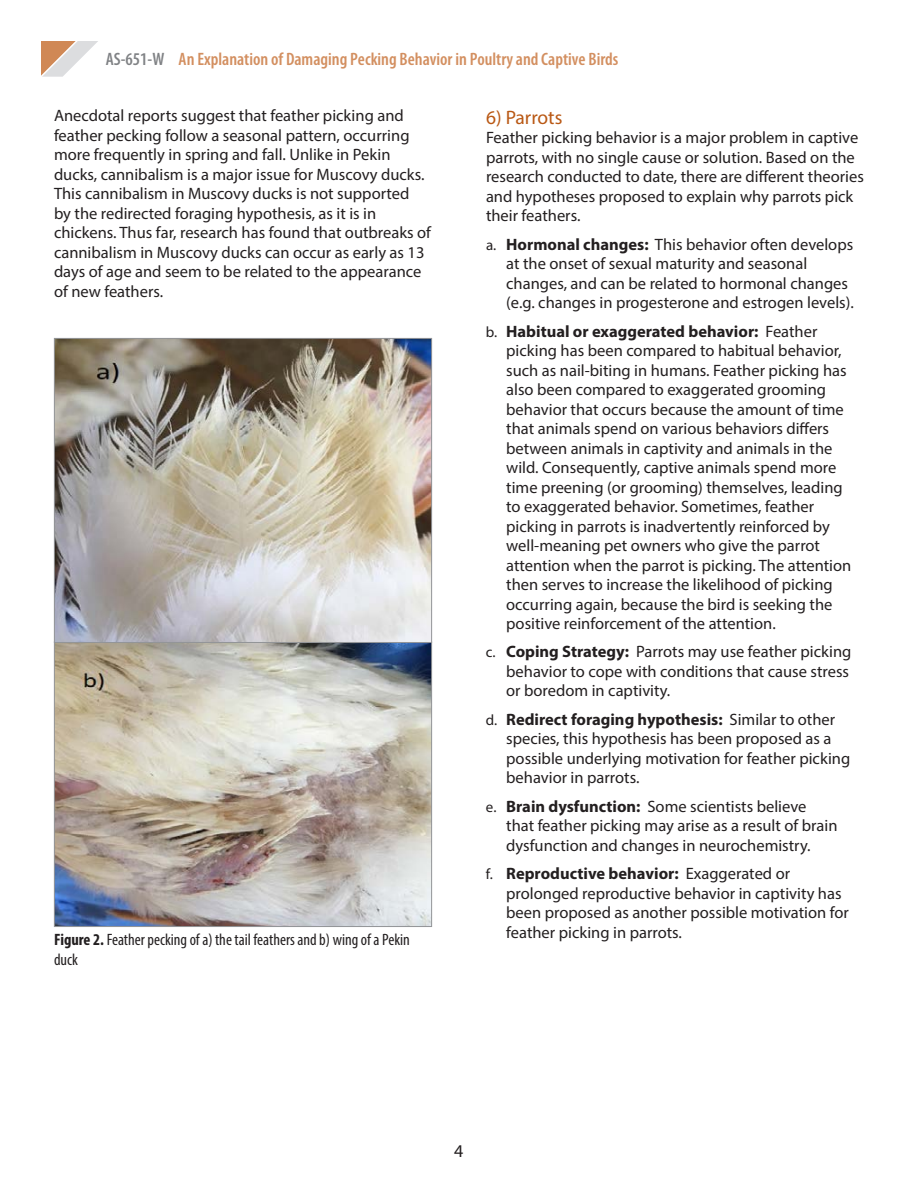
<style>
.page{position:relative;width:918px;height:1188px;background:#fff}
.page>*{position:absolute;margin:0;border:0;box-sizing:border-box;transform-origin:0 0}
.HEADING_2{font:19.5px "Myriad Pro";color:#b95814}
.t1{font:600 condensed 18px "Myriad Pro";color:#d38f60}
.t2{font:18px "Myriad Pro";color:#231f20}
.List_Paragraph{font:16.5px/19.5px "Myriad Pro";color:#231f20}
.t3{font:condensed 16.5px/19.5px "Myriad Pro";color:#231f20}
.s1{color:#808285}
.s2{font-size:15px}
.s3{font-weight:700}
</style>
<div class="page">
<svg style="left:41px;top:41px;width:57px;height:36px"></svg>
<img style="left:56px;top:644px;width:374px;height:281px">
<div style="left:54px;top:642px;width:378px;height:285px;border:1px solid #939598"></div>
<img style="left:56px;top:340px;width:374px;height:301px">
<div style="left:54px;top:338px;width:378px;height:305px;border:1px solid #939598"></div>
<p class="t1" style="left:106px;top:50px;width:514px"><span class="s1">AS-651-W</span> An Explanation of Damaging Pecking Behavior in Poultry and Captive Birds</p>
<p class="List_Paragraph" style="left:54px;top:106px;width:379px">Anecdotal reports suggest that feather picking and feather pecking follow a seasonal pattern, occurring more frequently in spring and fall. Unlike in Pekin ducks, cannibalism is a major issue for Muscovy ducks.<br>This cannibalism in Muscovy ducks is not supported<br>by the redirected foraging hypothesis, as it is in chickens. Thus far, research has found that outbreaks of cannibalism in Muscovy ducks can occur as early as 13 days of age and seem to be related to the appearance of new feathers.</p>
<p class="HEADING_2" style="left:486px;top:105px;width:78px">6) Parrots</p>
<p class="List_Paragraph" style="left:486px;top:128px;width:379px">Feather picking behavior is a major problem in captive parrots, with no single cause or solution. Based on the research conducted to date, there are different theories and hypotheses proposed to explain why parrots pick their feathers.</p>
<p class="List_Paragraph" style="left:506px;top:234px;width:349px;text-indent:-20px"><span class="s2">a.</span> <span class="s3">Hormonal changes:</span> This behavior often develops at the onset of sexual maturity and seasonal changes, and can be related to hormonal changes (e.g. changes in progesterone and estrogen levels).</p>
<p class="List_Paragraph" style="left:506px;top:321px;width:347px;text-indent:-20px"><span class="s2">b.</span> <span class="s3">Habitual or exaggerated behavior:</span> Feather picking has been compared to habitual behavior, such as nail-biting in humans. Feather picking has also been compared to exaggerated grooming behavior that occurs because the amount of time that animals spend on various behaviors differs between animals in captivity and animals in the wild. Consequently, captive animals spend more time preening (or grooming) themselves, leading to exaggerated behavior. Sometimes, feather picking in parrots is inadvertently reinforced by well-meaning pet owners who give the parrot attention when the parrot is picking. The attention then serves to increase the likelihood of picking occurring again, because the bird is seeking the positive reinforcement of the attention.</p>
<p class="List_Paragraph" style="left:506px;top:642px;width:347px;text-indent:-20px"><span class="s2">c.</span> <span class="s3">Coping Strategy:</span> Parrots may use feather picking behavior to cope with conditions that cause stress or boredom in captivity.</p>
<p class="List_Paragraph" style="left:506px;top:709px;width:346px;text-indent:-20px"><span class="s2">d.</span> <span class="s3">Redirect foraging hypothesis:</span> Similar to other species, this hypothesis has been proposed as a possible underlying motivation for feather picking behavior in parrots.</p>
<p class="List_Paragraph" style="left:506px;top:796px;width:333px;text-indent:-20px"><span class="s2">e.</span> <span class="s3">Brain dysfunction:</span> Some scientists believe that feather picking may arise as a result of brain dysfunction and changes in neurochemistry.</p>
<p class="List_Paragraph" style="left:506px;top:864px;width:344px;text-indent:-20px"><span class="s2">f.</span> <span class="s3">Reproductive behavior:</span> Exaggerated or prolonged reproductive behavior in captivity has been proposed as another possible motivation for feather picking in parrots.</p>
<p class="t3" style="left:54px;top:930px;width:357px"><span class="s3">Figure 2.</span> Feather pecking of a) the tail feathers and b) wing of a Pekin duck</p>
<p class="t2" style="left:454px;top:1140px;width:11px">4</p>
</div>
